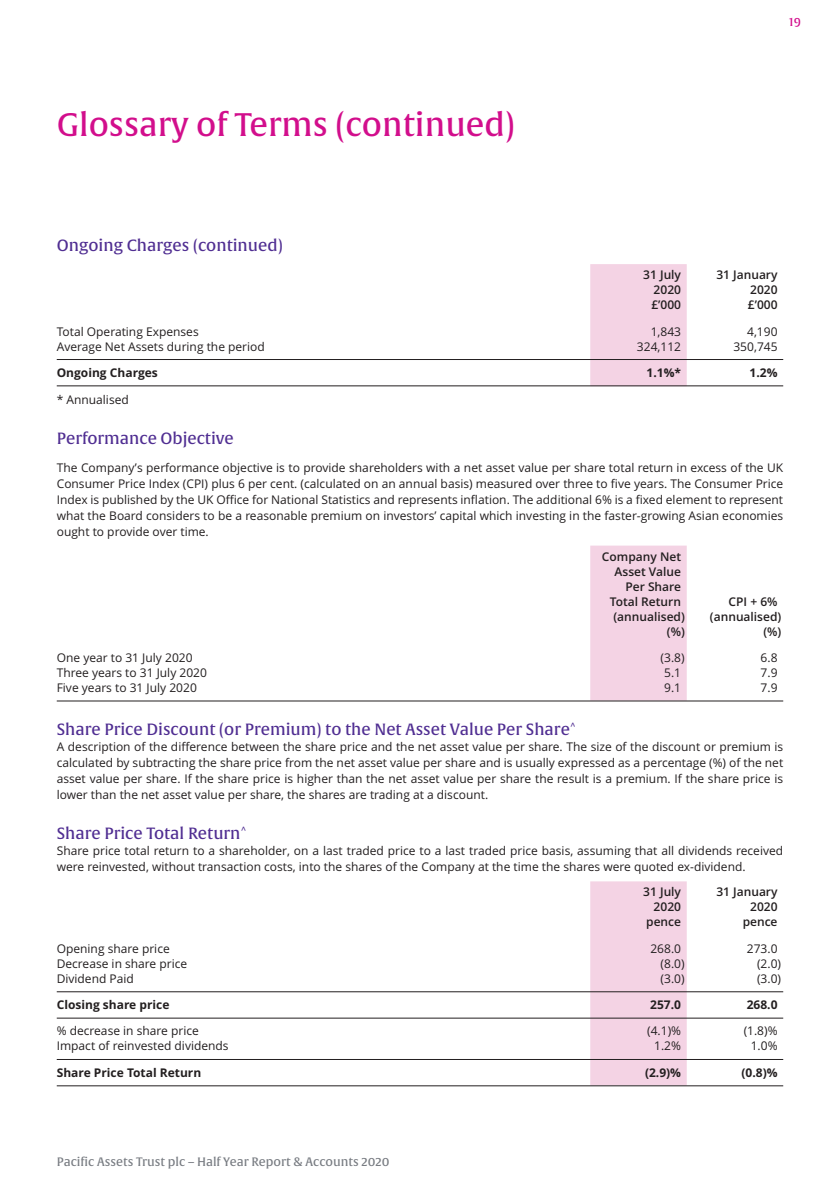
<style>
.page{position:relative;width:840px;height:1191px;background:#fff}
.page>*{position:absolute;margin:0;border:0;box-sizing:border-box;transform-origin:0 0}
.t1{font:32px "Alverata Md";color:#d20e8c}
.t2{font:16px "Alverata Md";color:#502e92}
.t3{font:12px/16px "Open Sans";color:#231f20;text-align:justify}
.t4{font:600 12px/15px "Open Sans";color:#231f20;text-align:right}
.t5{font:700 12px "Open Sans";color:#231f20}
.t6{font:12px "Alverata Md";color:#787c82}
.t7{font:12px "Alverata Md";color:#d20e8c}
</style>
<div class="page">
<div style="left:590px;top:264px;width:96px;height:122px;background:#f4d3e4"></div>
<hr style="left:57px;top:359px;width:725px;height:1px;background:#231f20">
<hr style="left:57px;top:385px;width:725px;height:1px;background:#231f20">
<div style="left:590px;top:545px;width:96px;height:155px;background:#f4d3e4"></div>
<hr style="left:57px;top:700px;width:725px;height:1px;background:#231f20">
<div style="left:590px;top:881px;width:96px;height:204px;background:#f4d3e4"></div>
<hr style="left:57px;top:991px;width:725px;height:1px;background:#231f20">
<hr style="left:57px;top:1017px;width:725px;height:1px;background:#231f20">
<hr style="left:57px;top:1059px;width:725px;height:1px;background:#231f20">
<hr style="left:57px;top:1085px;width:725px;height:1px;background:#231f20">
<h1 class="t1" style="left:57px;top:109px;width:459px">Glossary of Terms (continued)</h1>
<h2 class="t2" style="left:57px;top:237px;width:227px">Ongoing Charges (continued)</h2>
<p class="t7" style="left:788px;top:16px;width:14px">19</p>
<p class="t4" style="left:643px;top:268px;width:39px">31 July</p>
<p class="t4" style="left:716px;top:268px;width:63px">31 January</p>
<p class="t4" style="left:653px;top:283px;width:29px">2020</p>
<p class="t4" style="left:749px;top:283px;width:29px">2020</p>
<p class="t4" style="left:651px;top:298px;width:31px">£’000</p>
<p class="t4" style="left:747px;top:298px;width:31px">£’000</p>
<p class="t3" style="left:57px;top:324px;width:143px">Total Operating Expenses</p>
<p class="t3" style="left:650px;top:324px;width:32px">1,843</p>
<p class="t3" style="left:746px;top:324px;width:32px">4,190</p>
<p class="t3" style="left:57px;top:339px;width:209px">Average Net Assets during the period</p>
<p class="t3" style="left:636px;top:339px;width:46px">324,112</p>
<p class="t3" style="left:733px;top:339px;width:46px">350,745</p>
<p class="t5" style="left:57px;top:366px;width:103px">Ongoing Charges</p>
<p class="t5" style="left:646px;top:366px;width:36px">1.1%*</p>
<p class="t5" style="left:749px;top:366px;width:29px">1.2%</p>
<p class="t3" style="left:57px;top:393px;width:74px">* Annualised</p>
<h2 class="t2" style="left:57px;top:431px;width:178px">Performance Objective</h2>
<p class="t3" style="left:57px;top:460px;width:727px">The Company’s performance objective is to provide shareholders with a net asset value per share total return in excess of the UK Consumer Price Index (CPI) plus 6 per cent. (calculated on an annual basis) measured over three to five years. The Consumer Price Index is published by the UK Office for National Statistics and represents inflation. The additional 6% is a fixed element to represent what the Board considers to be a reasonable premium on investors’ capital which investing in the faster-growing Asian economies ought to provide over time.</p>
<p class="t4" style="left:601px;top:550px;width:81px">Company Net<br>Asset Value<br>Per Share<br>Total Return</p>
<p class="t4" style="left:728px;top:595px;width:50px">CPI + 6%</p>
<p class="t4" style="left:613px;top:610px;width:73px">(annualised)</p>
<p class="t4" style="left:709px;top:610px;width:73px">(annualised)</p>
<p class="t4" style="left:666px;top:625px;width:19px">(%)</p>
<p class="t4" style="left:763px;top:625px;width:19px">(%)</p>
<p class="t3" style="left:57px;top:651px;width:137px">One year to 31 July 2020</p>
<p class="t3" style="left:660px;top:651px;width:26px">(3.8)</p>
<p class="t3" style="left:760px;top:651px;width:18px">6.8</p>
<p class="t3" style="left:57px;top:666px;width:152px">Three years to 31 July 2020</p>
<p class="t3" style="left:663px;top:666px;width:18px">5.1</p>
<p class="t3" style="left:760px;top:666px;width:18px">7.9</p>
<p class="t3" style="left:57px;top:681px;width:141px">Five years to 31 July 2020</p>
<p class="t3" style="left:663px;top:681px;width:18px">9.1</p>
<p class="t3" style="left:760px;top:681px;width:18px">7.9</p>
<h2 class="t2" style="left:57px;top:722px;width:520px">Share Price Discount (or Premium) to the Net Asset Value Per Share<sup>^</sup></h2>
<p class="t3" style="left:57px;top:740px;width:727px">A description of the difference between the share price and the net asset value per share. The size of the discount or premium is calculated by subtracting the share price from the net asset value per share and is usually expressed as a percentage (%) of the net asset value per share. If the share price is higher than the net asset value per share the result is a premium. If the share price is lower than the net asset value per share, the shares are trading at a discount.</p>
<h2 class="t2" style="left:57px;top:826px;width:191px">Share Price Total Return<sup>^</sup></h2>
<p class="t3" style="left:57px;top:844px;width:727px">Share price total return to a shareholder, on a last traded price to a last traded price basis, assuming that all dividends received were reinvested, without transaction costs, into the shares of the Company at the time the shares were quoted ex-dividend.</p>
<p class="t4" style="left:643px;top:885px;width:39px">31 July</p>
<p class="t4" style="left:716px;top:885px;width:63px">31 January</p>
<p class="t4" style="left:653px;top:900px;width:29px">2020</p>
<p class="t4" style="left:749px;top:900px;width:29px">2020</p>
<p class="t4" style="left:645px;top:915px;width:36px">pence</p>
<p class="t4" style="left:742px;top:915px;width:36px">pence</p>
<p class="t3" style="left:57px;top:941px;width:114px">Opening share price</p>
<p class="t3" style="left:650px;top:941px;width:32px">268.0</p>
<p class="t3" style="left:746px;top:941px;width:32px">273.0</p>
<p class="t3" style="left:57px;top:956px;width:132px">Decrease in share price</p>
<p class="t3" style="left:660px;top:956px;width:26px">(8.0)</p>
<p class="t3" style="left:756px;top:956px;width:26px">(2.0)</p>
<p class="t3" style="left:57px;top:971px;width:79px">Dividend Paid</p>
<p class="t3" style="left:660px;top:971px;width:26px">(3.0)</p>
<p class="t3" style="left:756px;top:971px;width:26px">(3.0)</p>
<p class="t5" style="left:57px;top:998px;width:114px">Closing share price</p>
<p class="t5" style="left:649px;top:998px;width:32px">257.0</p>
<p class="t5" style="left:746px;top:998px;width:32px">268.0</p>
<p class="t3" style="left:57px;top:1024px;width:143px">% decrease in share price</p>
<p class="t3" style="left:646px;top:1024px;width:35px">(4.1)%</p>
<p class="t3" style="left:743px;top:1024px;width:35px">(1.8)%</p>
<p class="t3" style="left:57px;top:1039px;width:173px">Impact of reinvested dividends</p>
<p class="t3" style="left:654px;top:1039px;width:28px">1.2%</p>
<p class="t3" style="left:750px;top:1039px;width:28px">1.0%</p>
<p class="t5" style="left:57px;top:1065px;width:146px">Share Price Total Return</p>
<p class="t5" style="left:644px;top:1065px;width:38px">(2.9)%</p>
<p class="t5" style="left:741px;top:1065px;width:38px">(0.8)%</p>
<p class="t6" style="left:57px;top:1156px;width:334px">Pacific Assets Trust plc – Half Year Report &amp; Accounts 2020</p>
</div>
